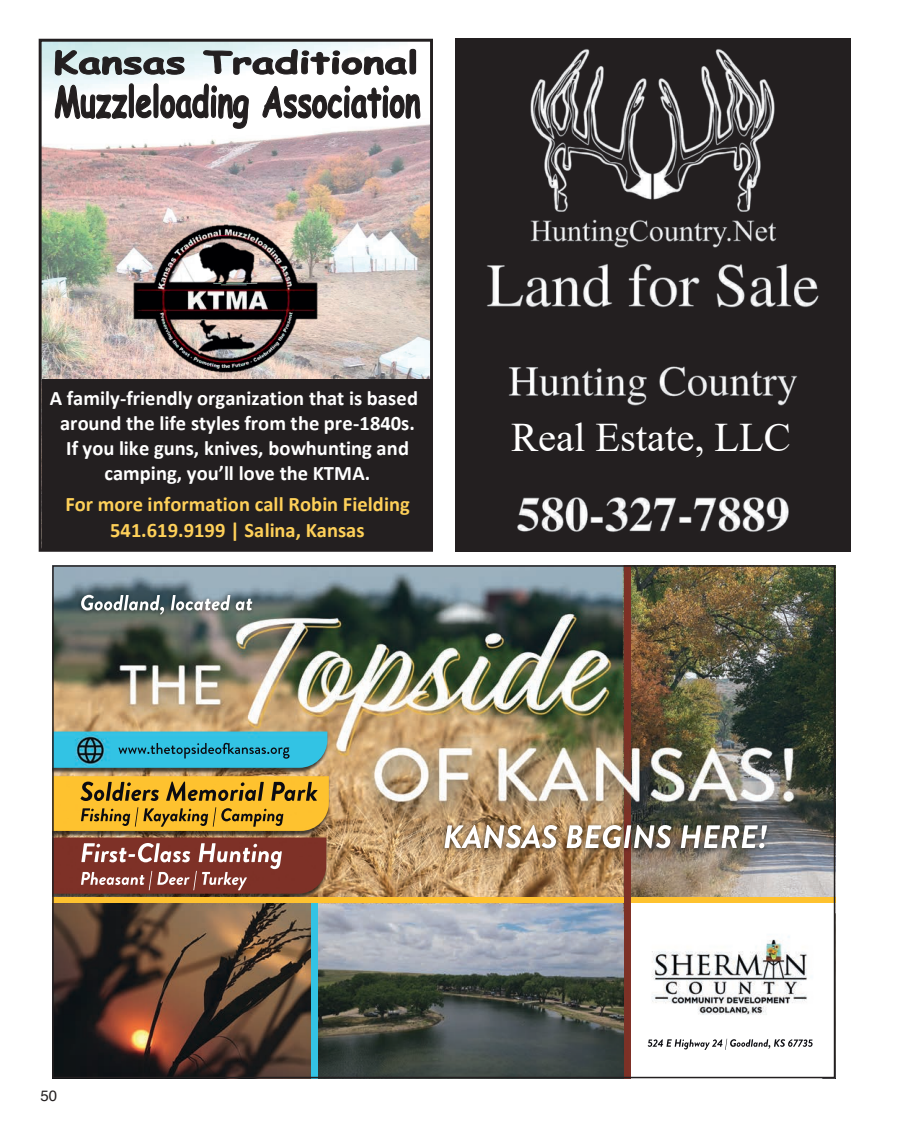
<style>
.page{position:relative;width:901px;height:1144px;background:#fff}
.page>*{position:absolute;margin:0;border:0;box-sizing:border-box;transform-origin:0 0}
.t1{font:40.5px "Times New Roman";color:#fff}
.t2{font:700 20.7px/25.2px "Calibri";color:#fff;text-align:center}
.t3{font:700 20.7px/25.7px "Calibri";color:#fed059;text-align:center}
.t4{font:15px "Helvetica";color:#231f20}
</style>
<div class="page">
<img style="left:456px;top:39px;width:394px;height:513px">
<img style="left:43px;top:43px;width:386px;height:336px">
<div style="left:39px;top:39px;width:394px;height:513px;border:3px solid #231f20"></div>
<div style="left:42px;top:379px;width:388px;height:170px;background:#231f20"></div>
<svg style="left:54px;top:39px;width:367px;height:153px"></svg>
<img style="left:133px;top:224px;width:185px;height:150px">
<img style="left:55px;top:568px;width:777px;height:507px">
<img style="left:630px;top:903px;width:202px;height:172px">
<img style="left:312px;top:903px;width:5px;height:172px">
<img style="left:55px;top:837px;width:271px;height:57px">
<img style="left:55px;top:776px;width:274px;height:55px">
<img style="left:55px;top:731px;width:272px;height:37px">
<div style="left:55px;top:897px;width:777px;height:6px;background:#fec22f"></div>
<img style="left:624px;top:568px;width:6px;height:507px">
<p class="t2" style="left:50px;top:385px;width:370px">A family-friendly organization that is based around the life styles from the pre-1840s.<br>If you like guns, knives, bowhunting and camping, you’ll love the KTMA.</p>
<p class="t3" style="left:65px;top:491px;width:346px">For more information call Robin Fielding<br>541.619.9199 | Salina, Kansas</p>
<h1 class="t1" style="left:511px;top:409px;width:281px">Real Estate, LLC</h1>
<p class="t4" style="left:40px;top:1084px;width:18px">50</p>
</div>
